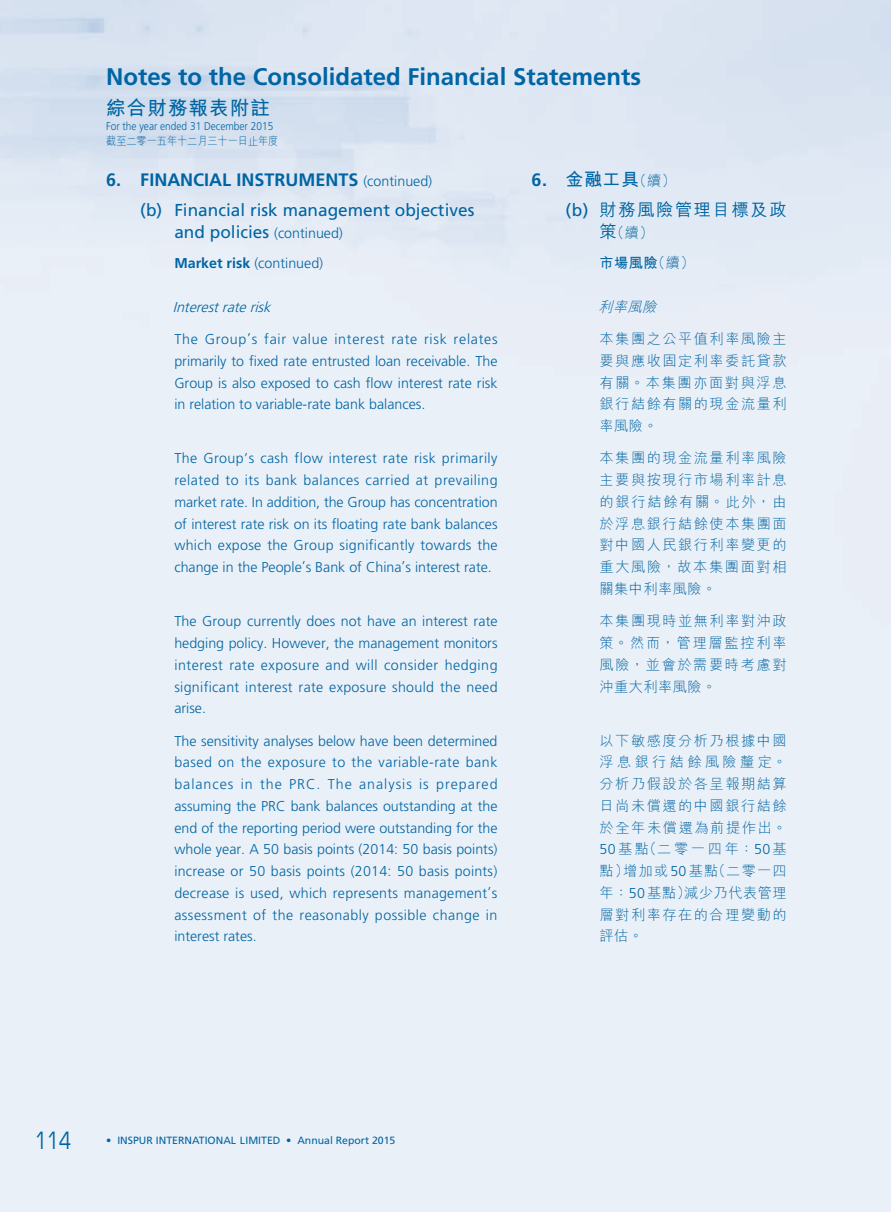
<style>
.page{position:relative;width:893px;height:1212px;background:#fff}
.page>*{position:absolute;margin:0;border:0;box-sizing:border-box;transform-origin:0 0}
.t1{font:700 24px "Frutiger LT Std";color:#0065a4}
.t2{font:condensed 24px "Eurostile LT Std";color:#0065a4;scale:.9 1}
.t3{font:700 19.5px "M Hei HK";letter-spacing:.055em;color:#0065a4}
._3__標題{font:700 18px "Frutiger LT Std";color:#0065a4}
._8__標題-C{font:700 18px "M Hei HK";color:#0065a4}
._4__副標題{font:17.25px/21.8px "Frutiger LT Std";color:#0065a4}
._9__副標題-C{font:500 17.25px "M Hei HK";letter-spacing:.095em;color:#0065a4}
._1__內文{font:300 14.25px/21.8px "Frutiger LT Std";color:#0065a4;text-align:justify}
._6__內文-C{font:300 14.25px/21.8px "M Hei HK";letter-spacing:.105em;color:#0065a4;text-align:justify}
._1__內文-2{font:italic 300 14.25px "Frutiger LT Std";color:#0065a4}
._6__內文-C-2{font:700 14.25px "M Hei HK";color:#0065a4}
._9__副標題-C-2{font:300 14.25px "M Hei HKS";color:#0065a4}
._6__內文-C-3{font:italic 300 14.25px "M Hei HK";color:#0065a4}
.t4{font:300 11.25px "Frutiger LT Std";color:#0065a4;scale:.9 1}
.t5{font:300 11.25px "M Hei HK";color:#0065a4;scale:.9 1}
.t6{font:10.5px "Frutiger LT Std";color:#0065a4}
.s1{font-weight:300;font-size:14.25px}
.s2{font-weight:700}
.s3{font-family:"Frutiger LT Std"}
.s4{font-family:"M Hei HKS";font-weight:300;font-size:14.25px}
.s5{font-family:"Frutiger LT Std";font-weight:400}
.s6{font-family:"M Hei HK";font-weight:500;font-size:17.25px}
.s7{font-family:"M Hei HK"}
.s8{font-family:"M Hei HKS";font-weight:300}
.s9{font-weight:300}
.s10{font-family:"M Hei HKS"}
</style>
<div class="page">
<h1 class="t1" style="left:106px;top:63px;width:536px">Notes to the Consolidated Financial Statements</h1>
<h2 class="t3" style="left:106px;top:94px;width:165px">綜合財務報表附註</h2>
<p class="t4" style="left:106px;top:120px;width:187px">For the year ended 31 December 2015</p>
<p class="t5" style="left:106px;top:135px;width:193px">截至二零一五年十二月三十一日止年度</p>
<p class="_3__標題" style="left:106px;top:169px;width:327px">6. FINANCIAL INSTRUMENTS <span class="s1">(continued)</span></p>
<p class="_4__副標題" style="left:174px;top:200px;width:302px;text-indent:-34px">(b) Financial risk management objectives and policies <span class="s1">(continued)</span></p>
<p class="_1__內文" style="left:174px;top:253px;width:150px"><span class="s2">Market risk</span> (continued)</p>
<p class="_1__內文-2" style="left:173px;top:299px;width:103px">Interest rate risk</p>
<p class="_1__內文" style="left:174px;top:329px;width:325px">The Group’s fair value interest rate risk relates primarily to fixed rate entrusted loan receivable. The Group is also exposed to cash flow interest rate risk in relation to variable-rate bank balances.</p>
<p class="_8__標題-C" style="left:531px;top:166px;width:146px"><span class="s3">6.</span> 金融工具<span class="s4">（</span><span class="s1">續</span><span class="s4">）</span></p>
<p class="_9__副標題-C" style="left:566px;top:198px;width:223px"><span class="s5">(b)</span> 財務風險管理目標及政</p>
<p class="_9__副標題-C-2" style="left:600px;top:223px;width:56px"><span class="s6">策</span>（<span class="s7">續</span>）</p>
<p class="_6__內文-C-2" style="left:600px;top:253px;width:97px">市場風險<span class="s8">（</span><span class="s9">續</span><span class="s8">）</span></p>
<p class="_6__內文-C-3" style="left:598px;top:299px;width:63px">利率風險</p>
<p class="_6__內文-C" style="left:600px;top:328px;width:189px">本集團之公平值利率風險主要與應收固定利率委託貸款有關<span class="s10">。</span>本集團亦面對與浮息銀行結餘有關的現金流量利率風險<span class="s10">。</span></p>
<p class="_6__內文-C" style="left:600px;top:447px;width:189px">本集團的現金流量利率風險主要與按現行市場利率計息的銀行結餘有關<span class="s10">。</span>此外<span class="s10">，</span>由於浮息銀行結餘使本集團面對中國人民銀行利率變更的重大風險<span class="s10">，</span>故本集團面對相關集中利率風險<span class="s10">。</span></p>
<p class="_6__內文-C" style="left:600px;top:610px;width:189px">本集團現時並無利率對沖政策<span class="s10">。</span>然而<span class="s10">，</span>管理層監控利率風險<span class="s10">，</span>並會於需要時考慮對沖重大利率風險<span class="s10">。</span></p>
<p class="_1__內文" style="left:174px;top:448px;width:325px">The Group’s cash flow interest rate risk primarily related to its bank balances carried at prevailing market rate. In addition, the Group has concentration of interest rate risk on its floating rate bank balances which expose the Group significantly towards the change in the People’s Bank of China’s interest rate.</p>
<p class="_1__內文" style="left:174px;top:611px;width:325px">The Group currently does not have an interest rate hedging policy. However, the management monitors interest rate exposure and will consider hedging significant interest rate exposure should the need arise.</p>
<p class="_1__內文" style="left:174px;top:730px;width:325px">The sensitivity analyses below have been determined based on the exposure to the variable-rate bank balances in the PRC. The analysis is prepared assuming the PRC bank balances outstanding at the end of the reporting period were outstanding for the whole year. A 50 basis points (2014: 50 basis points) increase or 50 basis points (2014: 50 basis points) decrease is used, which represents management’s assessment of the reasonably possible change in interest rates.</p>
<p class="_6__內文-C" style="left:600px;top:729px;width:189px">以下敏感度分析乃根據中國浮息銀行結餘風險釐定<span class="s10">。</span>分析乃假設於各呈報期結算日尚未償還的中國銀行結餘於全年未償還為前提作出<span class="s10">。</span><span class="s3">50</span>基點<span class="s10">（</span>二零一四年<span class="s10">：</span><span class="s3">50</span>基點<span class="s10">）</span>增加或<span class="s3">50</span>基點<span class="s10">（</span>二零一四年<span class="s10">：</span><span class="s3">50</span>基點<span class="s10">）</span>減少乃代表管理層對利率存在的合理變動的評估<span class="s10">。</span></p>
<h1 class="t2" style="left:35px;top:1126px;width:42px">114</h1>
<p class="t6" style="left:106px;top:1134px;width:291px">• INSPUR INTERNATIONAL LIMITED • Annual Report 2015</p>
</div>
